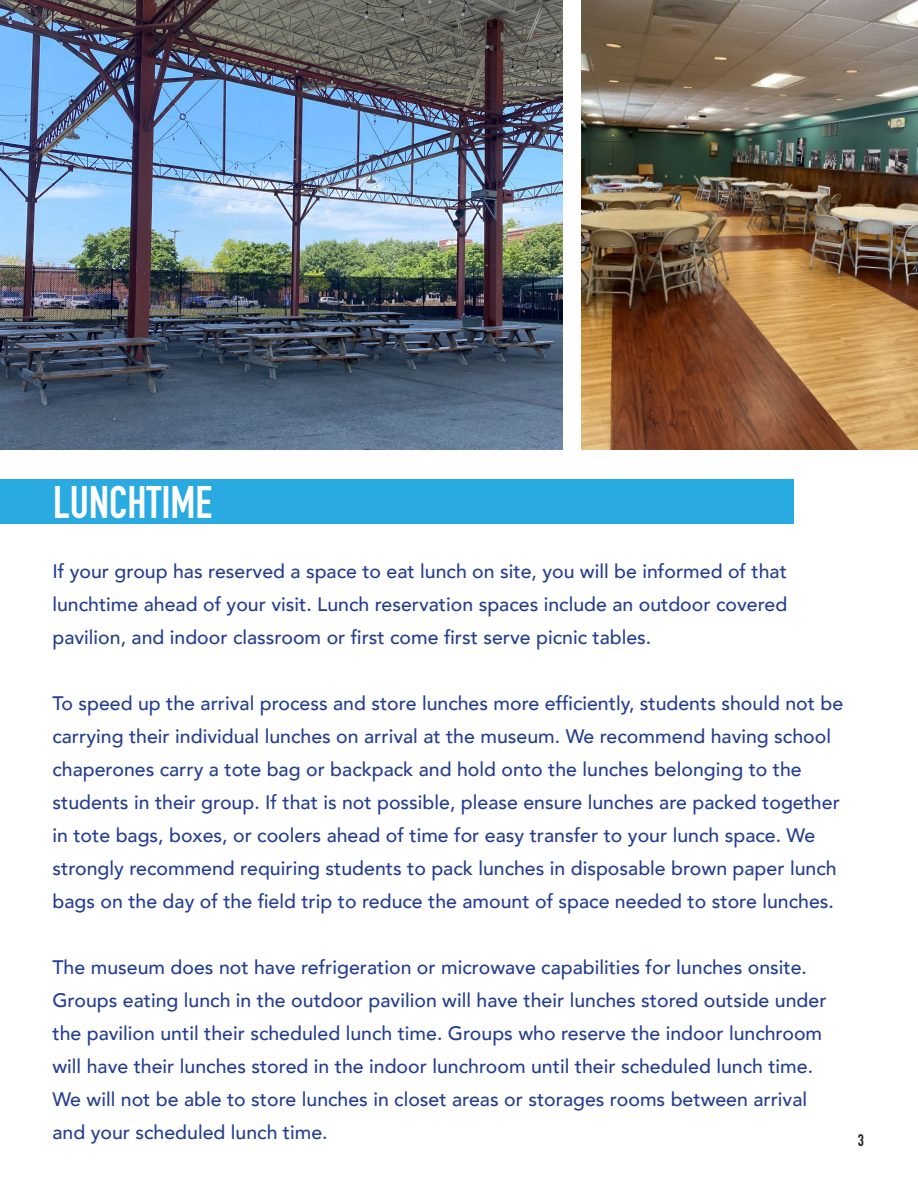
<style>
.page{position:relative;width:918px;height:1188px;background:#fff}
.page>*{position:absolute;margin:0;border:0;box-sizing:border-box;transform-origin:0 0}
.t1{font:700 45px "DIN Condensed";color:#fff}
.t2{font:500 19.5px/33px "Avenir";color:#253f8e}
.t3{font:700 16.5px "DIN Condensed";color:#231f20}
</style>
<div class="page">
<img style="left:0;top:0;width:563px;height:450px">
<img style="left:581px;top:0;width:337px;height:450px">
<div style="left:1px;top:480px;width:793px;height:44px;background:#29abe2"></div>
<p class="t1" style="left:53px;top:472px;width:161px">LUNCHTIME</p>
<p class="t2" style="left:52px;top:554px;width:736px;text-align:justify">If your group has reserved a space to eat lunch on site, you will be informed of that lunchtime ahead of your visit. Lunch reservation spaces include an outdoor covered pavilion, and indoor classroom or first come first serve picnic tables.</p>
<p class="t2" style="left:52px;top:686px;width:792px">To speed up the arrival process and store lunches more efficiently, students should not be carrying their individual lunches on arrival at the museum. We recommend having school chaperones carry a tote bag or backpack and hold onto the lunches belonging to the students in their group. If that is not possible, please ensure lunches are packed together in tote bags, boxes, or coolers ahead of time for easy transfer to your lunch space. We strongly recommend requiring students to pack lunches in disposable brown paper lunch bags on the day of the field trip to reduce the amount of space needed to store lunches.</p>
<p class="t2" style="left:52px;top:950px;width:776px">The museum does not have refrigeration or microwave capabilities for lunches onsite.<br>Groups eating lunch in the outdoor pavilion will have their lunches stored outside under the pavilion until their scheduled lunch time. Groups who reserve the indoor lunchroom will have their lunches stored in the indoor lunchroom until their scheduled lunch time.<br>We will not be able to store lunches in closet areas or storages rooms between arrival</p>
<p class="t2" style="left:52px;top:1115px;width:277px">and your scheduled lunch time.</p>
<p class="t3" style="left:858px;top:1129px;width:8px">3</p>
</div>
